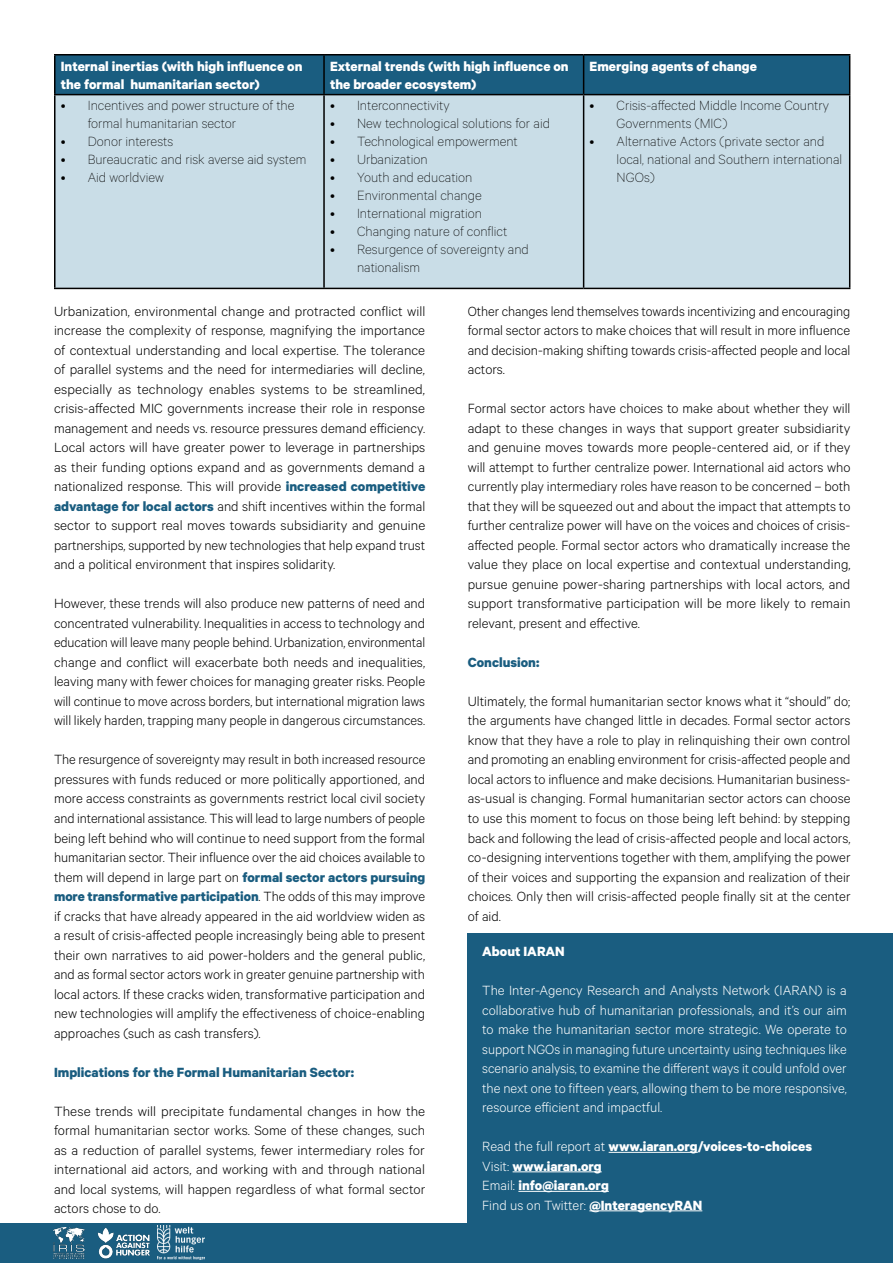
<style>
.page{position:relative;width:893px;height:1263px;background:#fff}
.page>*{position:absolute;margin:0;border:0;box-sizing:border-box;transform-origin:0 0}
.t1{font:300 15px/19.5px "Calibre";color:#000;text-align:justify}
.t2{font:100 15px/18px "Calibre";color:#000}
.t3{font:300 15px/19.5px "Calibre";color:#fff;text-align:justify}
.t4{font:700 15px/19.5px "Calibre";color:#fff}
.t5{font:700 15px "Calibre";color:#1a5d80}
.s1{font-weight:700;color:#1a5d80}
.s2{font-weight:300}
</style>
<div class="page">
<div style="left:468px;top:933px;width:425px;height:304px;background:#1a5d80"></div>
<hr style="left:609px;top:1152px;width:89px;height:1px;background:#fff">
<hr style="left:513px;top:1171px;width:89px;height:1px;background:#fff">
<hr style="left:518px;top:1191px;width:91px;height:1px;background:#fff">
<hr style="left:589px;top:1210px;width:113px;height:1px;background:#fff">
<div style="left:0;top:1223px;width:893px;height:40px;background:#1a5d80"></div>
<div style="left:56px;top:56px;width:793px;height:38px;background:#1a5d80"></div>
<div style="left:56px;top:95px;width:793px;height:193px;background:#c9dde7"></div>
<hr style="left:54px;top:54px;width:270px;height:2px;background:#000">
<hr style="left:54px;top:56px;width:2px;height:38px;background:#000">
<hr style="left:324px;top:54px;width:260px;height:2px;background:#000">
<hr style="left:323px;top:56px;width:2px;height:38px;background:#000">
<hr style="left:584px;top:54px;width:266px;height:2px;background:#000">
<hr style="left:583px;top:56px;width:1px;height:38px;background:#000">
<hr style="left:849px;top:56px;width:1px;height:38px;background:#000">
<hr style="left:54px;top:94px;width:270px;height:1px;background:#000">
<hr style="left:54px;top:95px;width:2px;height:193px;background:#000">
<hr style="left:324px;top:94px;width:260px;height:1px;background:#000">
<hr style="left:323px;top:95px;width:2px;height:193px;background:#000">
<hr style="left:584px;top:94px;width:266px;height:1px;background:#000">
<hr style="left:583px;top:95px;width:1px;height:193px;background:#000">
<hr style="left:849px;top:95px;width:1px;height:193px;background:#000">
<hr style="left:54px;top:288px;width:270px;height:1px;background:#000">
<hr style="left:324px;top:288px;width:260px;height:1px;background:#000">
<hr style="left:584px;top:288px;width:266px;height:1px;background:#000">
<img style="left:98px;top:1228px;width:52px;height:31px">
<img style="left:54px;top:1227px;width:31px;height:31px">
<img style="left:157px;top:1226px;width:47px;height:33px">
<p class="t4" style="left:61px;top:56px;width:243px;line-height:18px">Internal inertias (with high influence on the formal humanitarian sector)</p>
<p class="t4" style="left:330px;top:56px;width:240px;line-height:18px">External trends (with high influence on the broader ecosystem)</p>
<p class="t4" style="left:590px;top:56px;width:169px">Emerging agents of change</p>
<p class="t2" style="left:88px;top:96px;width:208px;text-indent:-27px">• Incentives and power structure of the formal humanitarian sector</p>
<p class="t2" style="left:61px;top:132px;width:114px">• Donor interests</p>
<p class="t2" style="left:61px;top:150px;width:247px">• Bureaucratic and risk averse aid system</p>
<p class="t2" style="left:61px;top:168px;width:105px">• Aid worldview</p>
<p class="t2" style="left:617px;top:96px;width:214px;text-indent:-27px">• Crisis-affected Middle Income Country<br>Governments (MIC)</p>
<p class="t2" style="left:617px;top:132px;width:227px;text-indent:-27px">• Alternative Actors (private sector and local, national and Southern international<br>NGOs)</p>
<p class="t2" style="left:330px;top:96px;width:121px">• Interconnectivity</p>
<p class="t2" style="left:330px;top:114px;width:221px">• New technological solutions for aid</p>
<p class="t2" style="left:330px;top:132px;width:189px">• Technological empowerment</p>
<p class="t2" style="left:330px;top:150px;width:99px">• Urbanization</p>
<p class="t2" style="left:330px;top:168px;width:144px">• Youth and education</p>
<p class="t2" style="left:330px;top:186px;width:153px">• Environmental change</p>
<p class="t2" style="left:330px;top:204px;width:153px">• International migration</p>
<p class="t2" style="left:330px;top:222px;width:179px">• Changing nature of conflict</p>
<p class="t2" style="left:357px;top:240px;width:173px;text-indent:-27px">• Resurgence of sovereignty and nationalism</p>
<p class="t1" style="left:54px;top:301px;width:373px">Urbanization, environmental change and protracted conflict will increase the complexity of response, magnifying the importance of contextual understanding and local expertise. The tolerance of parallel systems and the need for intermediaries will decline, especially as technology enables systems to be streamlined, crisis-affected MIC governments increase their role in response management and needs vs. resource pressures demand efficiency.<br>Local actors will have greater power to leverage in partnerships as their funding options expand and as governments demand a nationalized response. This will provide <span class="s1">increased competitive advantage for local actors</span> and shift incentives within the formal sector to support real moves towards subsidiarity and genuine partnerships, supported by new technologies that help expand trust and a political environment that inspires solidarity.</p>
<p class="t1" style="left:54px;top:593px;width:373px">However, these trends will also produce new patterns of need and concentrated vulnerability. Inequalities in access to technology and education will leave many people behind. Urbanization, environmental change and conflict will exacerbate both needs and inequalities, leaving many with fewer choices for managing greater risks. People will continue to move across borders, but international migration laws will likely harden, trapping many people in dangerous circumstances.</p>
<p class="t1" style="left:54px;top:749px;width:373px">The resurgence of sovereignty may result in both increased resource pressures with funds reduced or more politically apportioned, and more access constraints as governments restrict local civil society and international assistance. This will lead to large numbers of people being left behind who will continue to need support from the formal humanitarian sector. Their influence over the aid choices available to them will depend in large part on <span class="s1">formal sector actors pursuing more transformative participation</span>. The odds of this may improve if cracks that have already appeared in the aid worldview widen as a result of crisis-affected people increasingly being able to present their own narratives to aid power-holders and the general public, and as formal sector actors work in greater genuine partnership with local actors. If these cracks widen, transformative participation and new technologies will amplify the effectiveness of choice-enabling approaches (such as cash transfers).</p>
<p class="t5" style="left:54px;top:1063px;width:302px">Implications for the Formal Humanitarian Sector:</p>
<p class="t1" style="left:54px;top:1100px;width:373px">These trends will precipitate fundamental changes in how the formal humanitarian sector works. Some of these changes, such as a reduction of parallel systems, fewer intermediary roles for international aid actors, and working with and through national and local systems, will happen regardless of what formal sector actors chose to do.</p>
<p class="t1" style="left:468px;top:301px;width:384px">Other changes lend themselves towards incentivizing and encouraging formal sector actors to make choices that will result in more influence and decision-making shifting towards crisis-affected people and local actors.</p>
<p class="t1" style="left:468px;top:398px;width:384px">Formal sector actors have choices to make about whether they will adapt to these changes in ways that support greater subsidiarity and genuine moves towards more people-centered aid, or if they will attempt to further centralize power. International aid actors who currently play intermediary roles have reason to be concerned – both that they will be squeezed out and about the impact that attempts to further centralize power will have on the voices and choices of crisis&shy;affected people. Formal sector actors who dramatically increase the value they place on local expertise and contextual understanding, pursue genuine power-sharing partnerships with local actors, and support transformative participation will be more likely to remain relevant, present and effective.</p>
<p class="t5" style="left:468px;top:653px;width:73px">Conclusion:</p>
<p class="t1" style="left:468px;top:691px;width:384px">Ultimately, the formal humanitarian sector knows what it “should” do; the arguments have changed little in decades. Formal sector actors know that they have a role to play in relinquishing their own control and promoting an enabling environment for crisis-affected people and local actors to influence and make decisions. Humanitarian business&shy;as-usual is changing. Formal humanitarian sector actors can choose to use this moment to focus on those being left behind: by stepping back and following the lead of crisis-affected people and local actors, co-designing interventions together with them, amplifying the power of their voices and supporting the expansion and realization of their choices. Only then will crisis-affected people finally sit at the center of aid.</p>
<p class="t4" style="left:482px;top:941px;width:84px">About IARAN</p>
<p class="t3" style="left:482px;top:980px;width:366px">The Inter-Agency Research and Analysts Network (IARAN) is a collaborative hub of humanitarian professionals, and it’s our aim to make the humanitarian sector more strategic. We operate to support NGOs in managing future uncertainty using techniques like scenario analysis, to examine the different ways it could unfold over the next one to fifteen years, allowing them to be more responsive, resource efficient and impactful.</p>
<p class="t4" style="left:482px;top:1136px;width:331px"><span class="s2">Read the full report at</span> www.iaran.org/voices-to-choices <span class="s2">Visit:</span> www.iaran.org<br><span class="s2">Email:</span> info@iaran.org<br><span class="s2">Find us on Twitter:</span> @InteragencyRAN</p>
</div>
